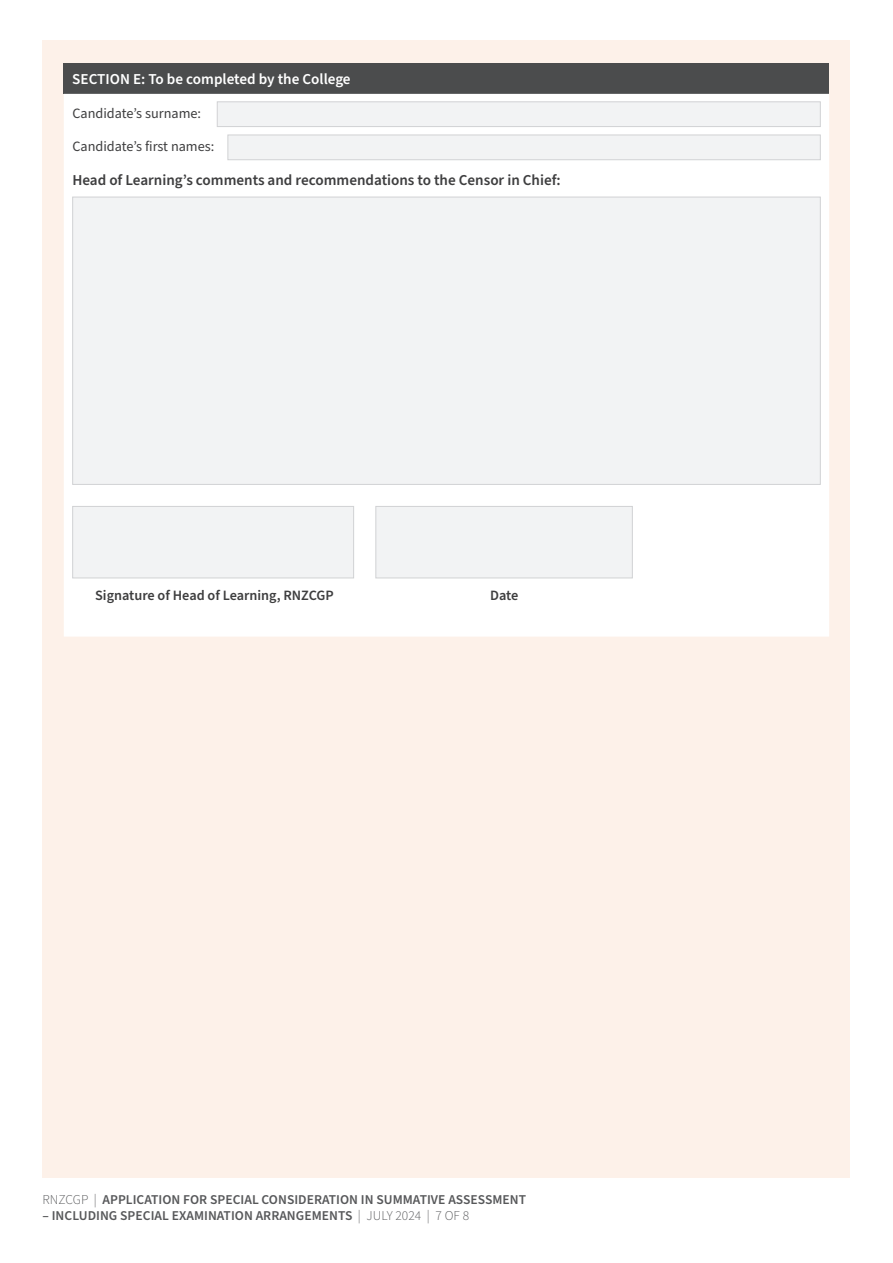
<style>
.page{position:relative;width:893px;height:1263px;background:#fff}
.page>*{position:absolute;margin:0;border:0;box-sizing:border-box;transform-origin:0 0}
.Table_cells__body{font:600 15.15px "Source Sans Pro";color:#3e3e3f}
.Table_cells__header{font:600 15.15px "Source Sans Pro";color:#fff}
.Table_cells__body-2{font:14.25px "Source Sans Pro";color:#3e3e3f}
.Table_cells__body-3{font:600 14.25px "Source Sans Pro";color:#3e3e3f}
.t1{font:600 13.5px "Source Sans Pro";letter-spacing:.005em;color:#57585a}
.s1{font-weight:300}
</style>
<div class="page">
<div style="left:43px;top:40px;width:807px;height:1138px;background:#fdf1e9"></div>
<div style="left:64px;top:64px;width:765px;height:30px;background:#4b4c4d"></div>
<div style="left:64px;top:94px;width:765px;height:543px;background:#fff"></div>
<div style="left:72px;top:506px;width:282px;height:72px;background:#f2f3f4;border:1px solid #d1d2d4"></div>
<div style="left:375px;top:506px;width:258px;height:72px;background:#f2f3f4;border:1px solid #d1d2d4"></div>
<div style="left:72px;top:197px;width:749px;height:288px;background:#f2f3f4;border:1px solid #d1d2d4"></div>
<div style="left:217px;top:101px;width:604px;height:26px;background:#f2f3f4;border:1px solid #d1d2d4"></div>
<div style="left:227px;top:135px;width:594px;height:25px;background:#f2f3f4;border:1px solid #d1d2d4"></div>
<p class="Table_cells__header" style="left:72px;top:69px;width:280px">SECTION E: To be completed by the College</p>
<p class="Table_cells__body-2" style="left:72px;top:104px;width:130px">Candidate’s surname:</p>
<p class="Table_cells__body-2" style="left:72px;top:137px;width:144px">Candidate’s first names:</p>
<p class="Table_cells__body" style="left:72px;top:170px;width:490px">Head of Learning’s comments and recommendations to the Censor in Chief:</p>
<p class="Table_cells__body-3" style="left:95px;top:586px;width:240px">Signature of Head of Learning, RNZCGP</p>
<p class="Table_cells__body-3" style="left:490px;top:586px;width:30px">Date</p>
<p class="t1" style="left:43px;top:1191px;width:485px"><span class="s1">RNZCGP |</span> APPLICATION FOR SPECIAL CONSIDERATION IN SUMMATIVE ASSESSMENT</p>
<p class="t1" style="left:43px;top:1207px;width:428px">– INCLUDING SPECIAL EXAMINATION ARRANGEMENTS <span class="s1">| JULY 2024 | 7 OF 8</span></p>
</div>
